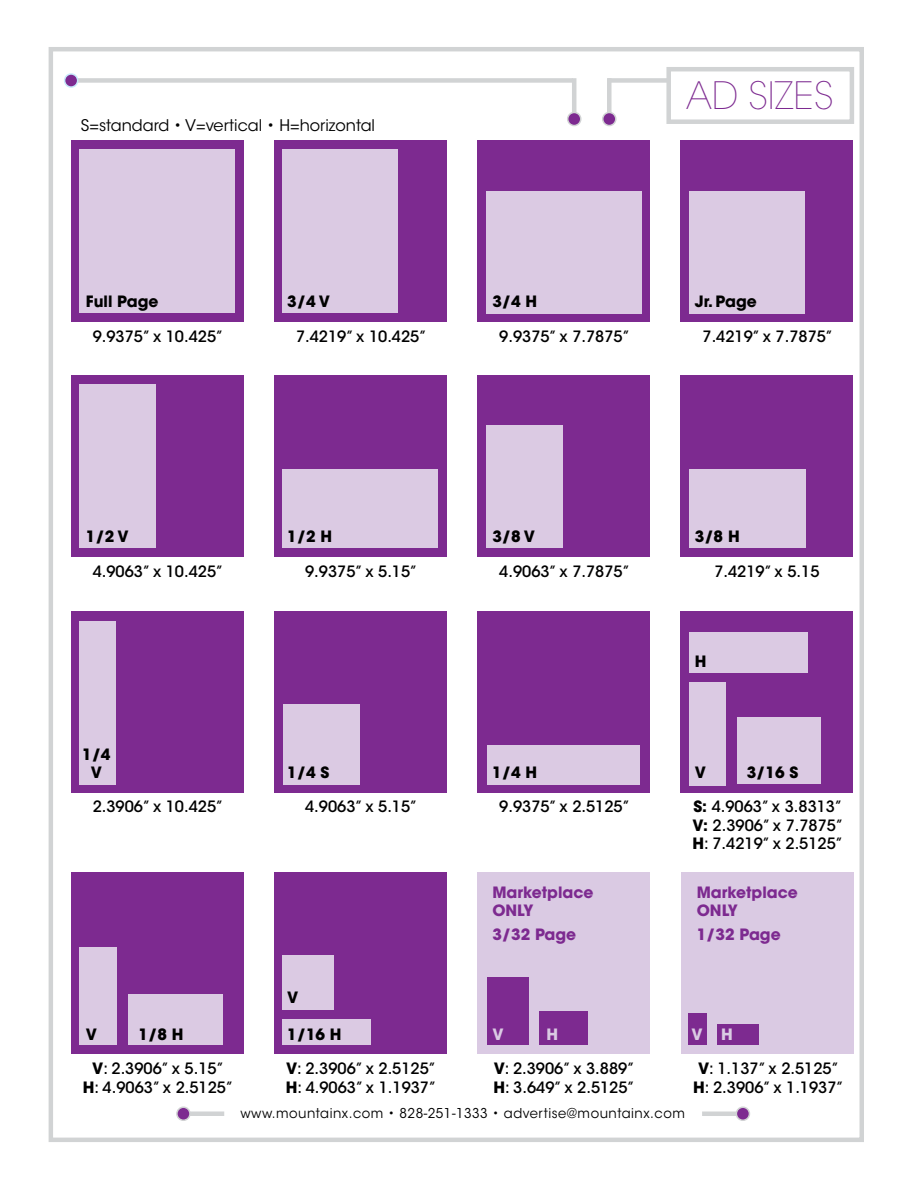
<style>
.page{position:relative;width:918px;height:1188px;background:#fff}
.page>*{position:absolute;margin:0;border:0;box-sizing:border-box;transform-origin:0 0}
.t1{font:200 37.5px "ITC Avant Garde Std";color:#7d2a90}
.t2{font:16.05px "ITC Avant Garde Std";color:#000}
.t3{font:500 15.45px/18.6px "ITC Avant Garde Std";color:#000;text-align:center}
.t4{font:700 15.45px/18.6px "ITC Avant Garde Std";color:#000;text-align:center}
.t5{font:700 15.45px/18.6px "ITC Avant Garde Std";color:#7d2a90}
.t6{font:700 15.45px "ITC Avant Garde Std";color:#dacae3}
.t7{font:13.5px "ITC Avant Garde Std";letter-spacing:.04em;color:#000}
.s1{font-weight:700}
</style>
<div class="page">
<div style="left:49px;top:47px;width:815px;height:1095px;border:4px solid #d1d3d4"></div>
<div style="left:274px;top:872px;width:173px;height:182px;background:#7d2a90"></div>
<div style="left:71px;top:872px;width:172px;height:182px;background:#7d2a90"></div>
<div style="left:477px;top:872px;width:173px;height:182px;background:#dacae3"></div>
<div style="left:682px;top:872px;width:172px;height:182px;background:#dacae3"></div>
<div style="left:128px;top:995px;width:94px;height:50px;background:#dbcae3"></div>
<div style="left:79px;top:948px;width:38px;height:97px;background:#dbcae3"></div>
<div style="left:283px;top:1019px;width:88px;height:26px;background:#dbcae3"></div>
<div style="left:283px;top:955px;width:51px;height:55px;background:#dbcae3"></div>
<div style="left:539px;top:1012px;width:48px;height:33px;background:#7d2a90"></div>
<div style="left:487px;top:978px;width:42px;height:67px;background:#7d2a90"></div>
<div style="left:718px;top:1024px;width:41px;height:21px;background:#7d2a90"></div>
<div style="left:71px;top:78px;width:502px;height:5px;background:#d1d3d4"></div>
<hr style="left:572px;top:78px;width:4px;height:44px;background:#d1d3d4">
<div style="left:568px;top:112px;width:13px;height:14px;background:#7d2a90;border-radius:50%"></div>
<div style="left:567px;top:112px;width:15px;height:14px;border:2px solid #d1d3d4;border-radius:50%"></div>
<div style="left:666px;top:67px;width:188px;height:57px;border:4px solid #d1d3d4"></div>
<div style="left:608px;top:78px;width:60px;height:5px;background:#d1d3d4"></div>
<div style="left:607px;top:78px;width:5px;height:44px;background:#d1d3d4"></div>
<div style="left:603px;top:112px;width:13px;height:14px;background:#7d2a90;border-radius:50%"></div>
<div style="left:602px;top:112px;width:15px;height:14px;border:2px solid #d1d3d4;border-radius:50%"></div>
<hr style="left:702px;top:1112px;width:44px;height:4px;background:#d1d3d4">
<div style="left:736px;top:1107px;width:13px;height:13px;background:#7d2a90;border-radius:50%"></div>
<div style="left:736px;top:1106px;width:14px;height:15px;border:2px solid #d1d3d4;border-radius:50%"></div>
<div style="left:181px;top:1111px;width:43px;height:5px;background:#d1d3d4"></div>
<div style="left:177px;top:1107px;width:13px;height:13px;background:#7d2a90;border-radius:50%"></div>
<div style="left:176px;top:1106px;width:15px;height:15px;border:2px solid #d1d3d4;border-radius:50%"></div>
<div style="left:689px;top:1014px;width:18px;height:31px;background:#7d2a90"></div>
<div style="left:71px;top:141px;width:172px;height:181px;background:#7d2a90"></div>
<div style="left:79px;top:149px;width:156px;height:164px;background:#dbcae3"></div>
<div style="left:274px;top:141px;width:173px;height:181px;background:#7d2a90"></div>
<div style="left:282px;top:149px;width:116px;height:164px;background:#dbcae3"></div>
<div style="left:477px;top:141px;width:173px;height:181px;background:#7d2a90"></div>
<div style="left:486px;top:192px;width:156px;height:122px;background:#dbcae3"></div>
<div style="left:681px;top:141px;width:172px;height:181px;background:#7d2a90"></div>
<div style="left:689px;top:191px;width:116px;height:122px;background:#dbcae3"></div>
<div style="left:274px;top:376px;width:173px;height:181px;background:#7d2a90"></div>
<div style="left:71px;top:376px;width:172px;height:181px;background:#7d2a90"></div>
<div style="left:681px;top:376px;width:172px;height:181px;background:#7d2a90"></div>
<div style="left:477px;top:376px;width:173px;height:181px;background:#7d2a90"></div>
<div style="left:79px;top:384px;width:77px;height:164px;background:#dbcae3"></div>
<div style="left:283px;top:469px;width:155px;height:79px;background:#dbcae3"></div>
<div style="left:486px;top:426px;width:77px;height:122px;background:#dbcae3"></div>
<div style="left:689px;top:469px;width:117px;height:79px;background:#dbcae3"></div>
<div style="left:274px;top:611px;width:173px;height:181px;background:#7d2a90"></div>
<div style="left:71px;top:611px;width:172px;height:181px;background:#7d2a90"></div>
<div style="left:681px;top:611px;width:172px;height:181px;background:#7d2a90"></div>
<div style="left:477px;top:611px;width:173px;height:181px;background:#7d2a90"></div>
<div style="left:79px;top:621px;width:37px;height:164px;background:#dbcae3"></div>
<div style="left:283px;top:704px;width:76px;height:81px;background:#dbcae3"></div>
<div style="left:487px;top:746px;width:153px;height:39px;background:#dbcae3"></div>
<div style="left:689px;top:632px;width:119px;height:40px;background:#dbcae3"></div>
<div style="left:738px;top:717px;width:83px;height:67px;background:#dbcae3"></div>
<div style="left:689px;top:682px;width:37px;height:103px;background:#dbcae3"></div>
<div style="left:65px;top:74px;width:13px;height:13px;background:#7d2a90;border-radius:50%"></div>
<div style="left:64px;top:73px;width:14px;height:15px;border:2px solid #c7eafb;border-radius:50%"></div>
<p class="t2" style="left:81px;top:115px;width:296px">S=standard • V=vertical • H=horizontal</p>
<h1 class="t1" style="left:686px;top:74px;width:149px">AD SIZES</h1>
<p class="t4" style="left:86px;top:292px;width:74px">Full Page</p>
<p class="t4" style="left:287px;top:292px;width:44px">3/4 V</p>
<p class="t4" style="left:492px;top:292px;width:46px">3/4 H</p>
<p class="t4" style="left:695px;top:292px;width:63px">Jr. Page</p>
<p class="t3" style="left:93px;top:327px;width:132px">9.9375” x 10.425”</p>
<p class="t3" style="left:296px;top:327px;width:132px">7.4219” x 10.425”</p>
<p class="t3" style="left:499px;top:327px;width:132px">9.9375” x 7.7875”</p>
<p class="t3" style="left:703px;top:327px;width:132px">7.4219” x 7.7875”</p>
<p class="t4" style="left:86px;top:527px;width:44px">1/2 V</p>
<p class="t4" style="left:287px;top:527px;width:46px">1/2 H</p>
<p class="t4" style="left:492px;top:527px;width:44px">3/8 V</p>
<p class="t4" style="left:695px;top:527px;width:46px">3/8 H</p>
<p class="t3" style="left:93px;top:563px;width:132px">4.9063” x 10.425”</p>
<p class="t4" style="left:82px;top:745px;width:30px">1/4<br>V</p>
<p class="t3" style="left:93px;top:797px;width:132px">2.3906” x 10.425”</p>
<p class="t3" style="left:305px;top:563px;width:114px">9.9375” x 5.15”</p>
<p class="t3" style="left:499px;top:563px;width:132px">4.9063” x 7.7875”</p>
<p class="t3" style="left:714px;top:563px;width:107px">7.4219” x 5.15</p>
<p class="t4" style="left:695px;top:652px;width:13px">H</p>
<p class="t4" style="left:287px;top:763px;width:44px">1/4 S</p>
<p class="t4" style="left:492px;top:763px;width:46px">1/4 H</p>
<p class="t4" style="left:695px;top:763px;width:13px">V</p>
<p class="t4" style="left:747px;top:763px;width:53px">3/16 S</p>
<p class="t3" style="left:305px;top:797px;width:114px">4.9063” x 5.15”</p>
<p class="t4" style="left:287px;top:988px;width:13px">V</p>
<p class="t3" style="left:499px;top:797px;width:132px">9.9375” x 2.5125”</p>
<p class="t5" style="left:492px;top:882px;width:103px">Marketplace<br>ONLY</p>
<p class="t5" style="left:492px;top:925px;width:85px">3/32 Page</p>
<p class="t3" style="left:692px;top:797px;width:153px;text-align:justify"><span class="s1">S:</span> 4.9063” x 3.8313” <span class="s1">V:</span> 2.3906” x 7.7875” <span class="s1">H</span>: 7.4219” x 2.5125”</p>
<p class="t5" style="left:697px;top:882px;width:103px">Marketplace<br>ONLY</p>
<p class="t5" style="left:697px;top:925px;width:85px">1/32 Page</p>
<p class="t4" style="left:86px;top:1025px;width:13px">V</p>
<p class="t4" style="left:139px;top:1025px;width:46px">1/8 H</p>
<p class="t4" style="left:287px;top:1025px;width:56px">1/16 H</p>
<p class="t6" style="left:492px;top:1024px;width:13px">V</p>
<p class="t6" style="left:546px;top:1024px;width:13px">H</p>
<p class="t6" style="left:692px;top:1024px;width:43px">V H</p>
<p class="t3" style="left:83px;top:1059px;width:152px"><span class="s1">V</span>: 2.3906” x 5.15”<br><span class="s1">H</span>: 4.9063” x 2.5125”</p>
<p class="t3" style="left:286px;top:1059px;width:152px;text-align:left"><span class="s1">V</span>: 2.3906” x 2.5125”<br><span class="s1">H</span>: 4.9063” x 1.1937”</p>
<p class="t3" style="left:493px;top:1059px;width:143px;text-align:left"><span class="s1">V</span>: 2.3906” x 3.889”<br><span class="s1">H</span>: 3.649” x 2.5125”</p>
<p class="t3" style="left:693px;top:1059px;width:152px"><span class="s1">V</span>: 1.137” x 2.5125”<br><span class="s1">H</span>: 2.3906” x 1.1937”</p>
<p class="t7" style="left:240px;top:1105px;width:446px">www.mountainx.com • 828-251-1333 • advertise@mountainx.com</p>
</div>
